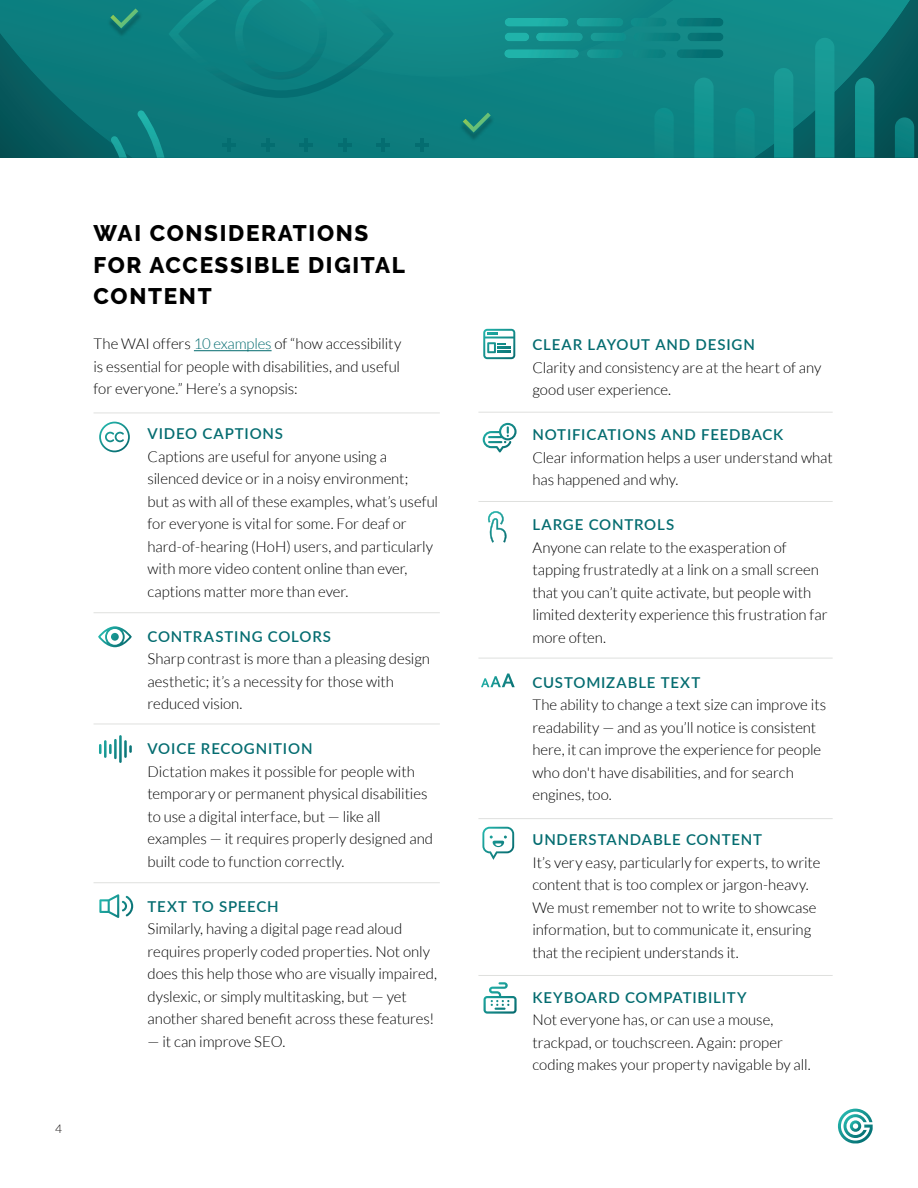
<style>
.page{position:relative;width:918px;height:1188px;background:#fff}
.page>*{position:absolute;margin:0;border:0;box-sizing:border-box;transform-origin:0 0}
.t1{font:800 22.5px/31.5px "Raleway";letter-spacing:.075em;color:#000}
.t2{font:300 15px/22.5px "Lato";letter-spacing:-.005em;color:#000}
.t3{font:600 15px "Lato";letter-spacing:.055em;color:#046c70}
.t4{font:300 12px "Lato";color:#090505}
.s1{color:#046c70}
</style>
<div class="page">
<svg style="left:0;top:0;width:910px;height:158px;background:#0d7c7d"></svg>
<svg style="left:654px;top:108px;width:20px;height:50px"></svg>
<div style="left:694px;top:78px;width:20px;height:80px;background:#11938f"></div>
<svg style="left:735px;top:108px;width:20px;height:50px"></svg>
<div style="left:774px;top:68px;width:19px;height:90px;background:#129591"></div>
<div style="left:815px;top:38px;width:19px;height:120px;background:#159793"></div>
<svg style="left:895px;top:117px;width:19px;height:41px"></svg>
<div style="left:855px;top:78px;width:19px;height:80px;background:#119490"></div>
<hr style="left:227px;top:138px;width:4px;height:13px;background:#046d70">
<hr style="left:223px;top:143px;width:13px;height:4px;background:#046d70">
<hr style="left:266px;top:138px;width:4px;height:13px;background:#046d70">
<hr style="left:261px;top:143px;width:14px;height:4px;background:#046d70">
<hr style="left:304px;top:138px;width:4px;height:13px;background:#046d70">
<hr style="left:299px;top:143px;width:13px;height:4px;background:#046d70">
<hr style="left:343px;top:138px;width:4px;height:13px;background:#046d70">
<hr style="left:338px;top:143px;width:13px;height:4px;background:#046d70">
<hr style="left:381px;top:138px;width:4px;height:13px;background:#046d70">
<hr style="left:377px;top:143px;width:13px;height:4px;background:#046d70">
<hr style="left:420px;top:138px;width:4px;height:13px;background:#046d70">
<hr style="left:415px;top:143px;width:13px;height:4px;background:#046d70">
<svg style="left:168px;top:0;width:226px;height:98px;background:#0d8181"></svg>
<svg style="left:110px;top:136px;width:17px;height:22px"></svg>
<svg style="left:137px;top:110px;width:27px;height:48px"></svg>
<svg style="left:505px;top:18px;width:64px;height:9px"></svg>
<svg style="left:577px;top:18px;width:46px;height:9px"></svg>
<svg style="left:677px;top:18px;width:47px;height:9px"></svg>
<svg style="left:631px;top:18px;width:36px;height:9px"></svg>
<svg style="left:536px;top:33px;width:47px;height:8px"></svg>
<svg style="left:634px;top:33px;width:47px;height:8px"></svg>
<svg style="left:590px;top:33px;width:37px;height:8px"></svg>
<svg style="left:505px;top:33px;width:24px;height:8px"></svg>
<svg style="left:687px;top:33px;width:37px;height:8px"></svg>
<svg style="left:504px;top:49px;width:75px;height:9px"></svg>
<svg style="left:677px;top:49px;width:47px;height:9px"></svg>
<svg style="left:633px;top:49px;width:33px;height:9px"></svg>
<svg style="left:587px;top:49px;width:36px;height:9px"></svg>
<img style="left:106px;top:11px;width:38px;height:28px">
<svg style="left:110px;top:8px;width:28px;height:20px"></svg>
<img style="left:459px;top:115px;width:37px;height:28px">
<svg style="left:463px;top:113px;width:28px;height:20px"></svg>
<hr style="left:194px;top:350px;width:78px;height:1px;background:#046c70">
<hr style="left:478px;top:818px;width:355px;height:1px;background:#dfe0de">
<hr style="left:478px;top:975px;width:355px;height:1px;background:#dfe0de">
<hr style="left:478px;top:658px;width:355px;height:1px;background:#dfe0de">
<hr style="left:478px;top:501px;width:355px;height:1px;background:#dfe0de">
<hr style="left:478px;top:412px;width:355px;height:1px;background:#dfe0de">
<hr style="left:94px;top:612px;width:346px;height:1px;background:#dfe0de">
<hr style="left:94px;top:413px;width:346px;height:1px;background:#dfe0de">
<hr style="left:94px;top:724px;width:346px;height:1px;background:#dfe0de">
<hr style="left:94px;top:882px;width:346px;height:1px;background:#dfe0de">
<svg style="left:483px;top:423px;width:34px;height:29px"></svg>
<svg style="left:483px;top:329px;width:32px;height:30px"></svg>
<svg style="left:99px;top:422px;width:31px;height:30px"></svg>
<svg style="left:99px;top:894px;width:34px;height:24px"></svg>
<svg style="left:99px;top:744px;width:3px;height:10px"></svg>
<svg style="left:104px;top:740px;width:3px;height:18px"></svg>
<svg style="left:109px;top:744px;width:3px;height:10px"></svg>
<svg style="left:114px;top:739px;width:3px;height:20px"></svg>
<svg style="left:119px;top:735px;width:3px;height:28px"></svg>
<svg style="left:124px;top:740px;width:3px;height:18px"></svg>
<svg style="left:129px;top:745px;width:3px;height:8px"></svg>
<svg style="left:98px;top:626px;width:34px;height:21px"></svg>
<svg style="left:482px;top:827px;width:32px;height:33px"></svg>
<svg style="left:488px;top:511px;width:19px;height:32px"></svg>
<svg style="left:481px;top:674px;width:34px;height:13px"></svg>
<svg style="left:484px;top:982px;width:33px;height:32px"></svg>
<svg style="left:838px;top:1109px;width:35px;height:34px"></svg>
<p class="t4" style="left:55px;top:1122px;width:8px">4</p>
<h1 class="t1" style="left:94px;top:218px;width:313px">WAI CONSIDERATIONS<br>FOR ACCESSIBLE DIGITAL<br>CONTENT</h1>
<p class="t2" style="left:94px;top:333px;width:309px;text-align:justify">The WAI offers <span class="s1">10 examples</span> of “how accessibility is essential for people with disabilities, and useful for everyone.” Here’s a synopsis:</p>
<p class="t3" style="left:148px;top:423px;width:137px">VIDEO CAPTIONS</p>
<p class="t2" style="left:148px;top:445px;width:292px">Captions are useful for anyone using a silenced device or in a noisy environment;<br>but as with all of these examples, what’s useful for everyone is vital for some. For deaf or hard-of-hearing (HoH) users, and particularly with more video content online than ever, captions matter more than ever.</p>
<p class="t3" style="left:148px;top:626px;width:185px">CONTRASTING COLORS</p>
<p class="t2" style="left:148px;top:648px;width:284px">Sharp contrast is more than a pleasing design aesthetic; it’s a necessity for those with reduced vision.</p>
<p class="t3" style="left:148px;top:738px;width:166px">VOICE RECOGNITION</p>
<p class="t2" style="left:148px;top:760px;width:287px">Dictation makes it possible for people with temporary or permanent physical disabilities to use a digital interface, but — like all examples — it requires properly designed and built code to function correctly.</p>
<p class="t3" style="left:148px;top:896px;width:133px">TEXT TO SPEECH</p>
<p class="t2" style="left:148px;top:918px;width:291px">Similarly, having a digital page read aloud requires properly coded properties. Not only does this help those who are visually impaired, dyslexic, or simply multitasking, but — yet another shared benefit across these features!</p>
<p class="t2" style="left:148px;top:1030px;width:140px">— it can improve SEO.</p>
<p class="t3" style="left:532px;top:334px;width:224px">CLEAR LAYOUT AND DESIGN</p>
<p class="t2" style="left:532px;top:356px;width:290px">Clarity and consistency are at the heart of any good user experience.</p>
<p class="t3" style="left:532px;top:424px;width:252px">NOTIFICATIONS AND FEEDBACK</p>
<p class="t2" style="left:532px;top:446px;width:302px">Clear information helps a user understand what has happened and why.</p>
<p class="t3" style="left:532px;top:514px;width:143px">LARGE CONTROLS</p>
<p class="t2" style="left:532px;top:536px;width:297px">Anyone can relate to the exasperation of tapping frustratedly at a link on a small screen that you can’t quite activate, but people with limited dexterity experience this frustration far more often.</p>
<p class="t3" style="left:532px;top:671px;width:169px">CUSTOMIZABLE TEXT</p>
<p class="t2" style="left:532px;top:694px;width:295px">The ability to change a text size can improve its readability — and as you’ll notice is consistent here, it can improve the experience for people who don't have disabilities, and for search engines, too.</p>
<p class="t3" style="left:532px;top:829px;width:231px">UNDERSTANDABLE CONTENT</p>
<p class="t2" style="left:532px;top:851px;width:289px">It’s very easy, particularly for experts, to write content that is too complex or jargon-heavy.<br>We must remember not to write to showcase information, but to communicate it, ensuring that the recipient understands it.</p>
<p class="t3" style="left:532px;top:986px;width:216px">KEYBOARD COMPATIBILITY</p>
<p class="t2" style="left:532px;top:1009px;width:280px">Not everyone has, or can use a mouse, trackpad, or touchscreen. Again: proper coding makes your property navigable by all.</p>
</div>
